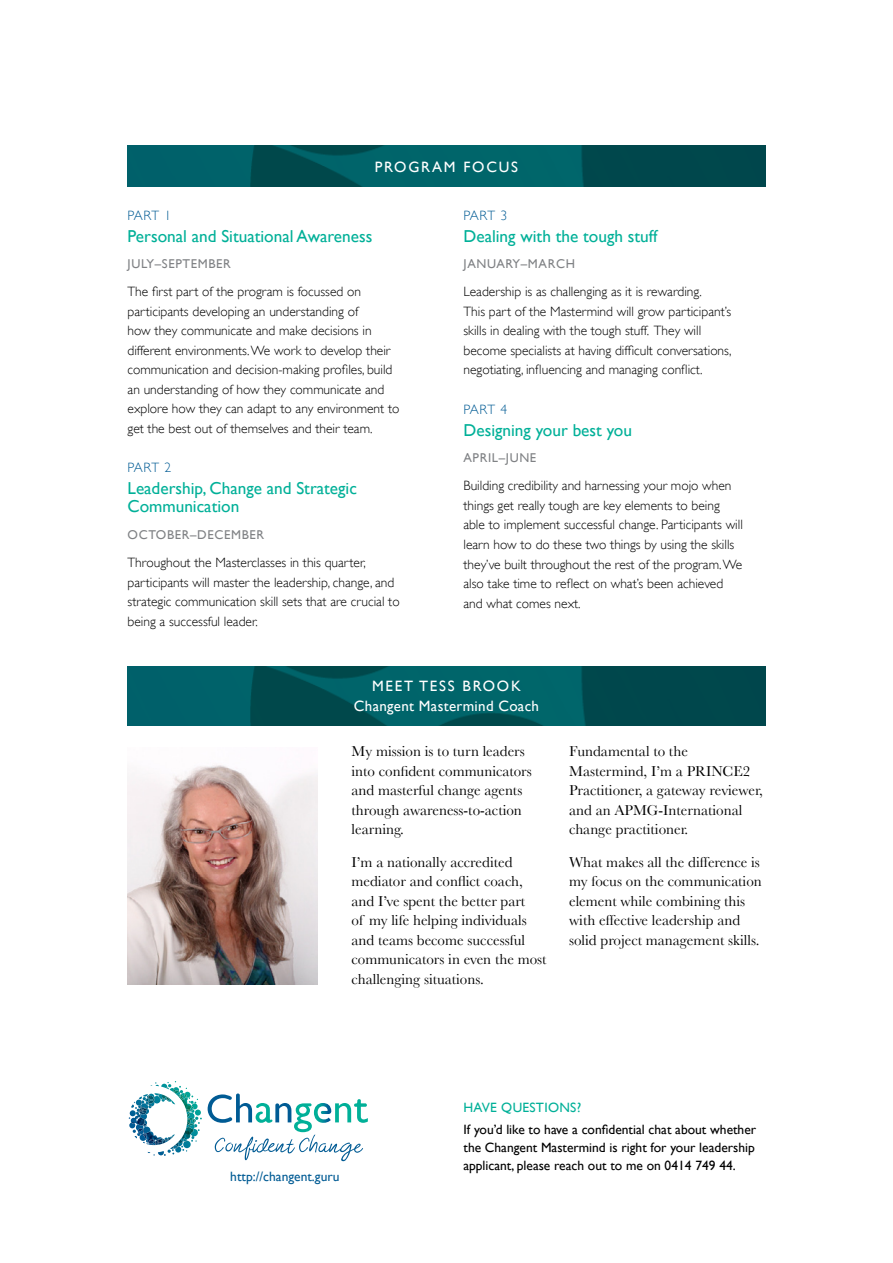
<style>
.page{position:relative;width:893px;height:1263px;background:#fff}
.page>*{position:absolute;margin:0;border:0;box-sizing:border-box;transform-origin:0 0}
.Subheading{font:17.25px/18px "Gill Sans";color:#00b098}
.Body_Text{font:15px/19.5px "Baskerville";color:#000}
.Heading{font:15px/19.5px "Gill Sans";letter-spacing:.02em;color:#fff;text-align:center}
.Heading-2{font:15px "Gill Sans";letter-spacing:.12em;color:#fff}
.Body_Text-2{font:300 13.5px/19.5px "Gill Sans";color:#000}
.Body_Text-3{font:13.5px/18px "Gill Sans";color:#000;text-align:justify}
.Course_Heading{font:300 13.5px "Gill Sans";letter-spacing:.02em;color:#005b94}
.Body_Text-4{font:13.5px "Gill Sans";color:#005b94}
.Heading-3{font:13.5px "Gill Sans";letter-spacing:.02em;color:#00b098}
.Subheading_2{font:12.75px "Gill Sans";letter-spacing:.05em;color:#808285}
</style>
<div class="page">
<img style="left:128px;top:666px;width:637px;height:59px">
<img style="left:128px;top:146px;width:637px;height:41px">
<svg style="left:129px;top:1081px;width:73px;height:75px"></svg>
<svg style="left:208px;top:1093px;width:160px;height:69px"></svg>
<img style="left:180px;top:1096px;width:15px;height:14px">
<img style="left:129px;top:1111px;width:16px;height:14px">
<img style="left:146px;top:1131px;width:16px;height:10px">
<img style="left:181px;top:1127px;width:13px;height:14px">
<img style="left:128px;top:764px;width:189px;height:220px">
<p class="Heading-2" style="left:375px;top:158px;width:145px">PROGRAM FOCUS</p>
<p class="Course_Heading" style="left:128px;top:207px;width:45px">PART 1</p>
<p class="Subheading" style="left:128px;top:227px;width:246px">Personal and Situational Awareness</p>
<p class="Subheading_2" style="left:128px;top:257px;width:105px">JULY–SEPTEMBER</p>
<p class="Body_Text-2" style="left:128px;top:282px;width:273px">The first part of the program is focussed on participants developing an understanding of<br>how they communicate and make decisions in different environments. We work to develop their communication and decision-making profiles, build an understanding of how they communicate and explore how they can adapt to any environment to get the best out of themselves and their team.</p>
<p class="Course_Heading" style="left:128px;top:460px;width:45px">PART 2</p>
<p class="Subheading" style="left:128px;top:479px;width:231px">Leadership, Change and Strategic<br>Communication</p>
<p class="Subheading_2" style="left:128px;top:527px;width:138px">OCTOBER–DECEMBER</p>
<p class="Body_Text-2" style="left:128px;top:553px;width:274px">Throughout the Masterclasses in this quarter, participants will master the leadership, change, and strategic communication skill sets that are crucial to being a successful leader.</p>
<p class="Course_Heading" style="left:463px;top:207px;width:45px">PART 3</p>
<p class="Subheading" style="left:463px;top:227px;width:195px">Dealing with the tough stuff</p>
<p class="Subheading_2" style="left:463px;top:257px;width:113px">JANUARY–MARCH</p>
<p class="Body_Text-2" style="left:463px;top:282px;width:269px">Leadership is as challenging as it is rewarding.<br>This part of the Mastermind will grow participant’s skills in dealing with the tough stuff. They will become specialists at having difficult conversations, negotiating, influencing and managing conflict.</p>
<p class="Course_Heading" style="left:463px;top:401px;width:45px">PART 4</p>
<p class="Subheading" style="left:463px;top:421px;width:170px">Designing your best you</p>
<p class="Subheading_2" style="left:463px;top:451px;width:74px">APRIL–JUNE</p>
<p class="Body_Text-2" style="left:463px;top:476px;width:281px">Building credibility and harnessing your mojo when things get really tough are key elements to being able to implement successful change. Participants will learn how to do these two things by using the skills they’ve built throughout the rest of the program. We also take time to reflect on what’s been achieved and what comes next.</p>
<p class="Heading" style="left:354px;top:676px;width:187px">MEET TESS BROOK<br>Changent Mastermind Coach</p>
<p class="Body_Text" style="left:351px;top:742px;width:182px">My mission is to turn leaders into confident communicators and masterful change agents through awareness-to-action learning.</p>
<p class="Body_Text" style="left:351px;top:852px;width:197px">I’m a nationally accredited mediator and conflict coach, and I’ve spent the better part<br>of my life helping individuals and teams become successful communicators in even the most challenging situations.</p>
<p class="Body_Text" style="left:569px;top:742px;width:195px">Fundamental to the<br>Mastermind, I’m a PRINCE2<br>Practitioner, a gateway reviewer, and an APMG-International change practitioner.</p>
<p class="Body_Text" style="left:569px;top:852px;width:194px">What makes all the difference is my focus on the communication element while combining this with effective leadership and solid project management skills.</p>
<p class="Body_Text-4" style="left:230px;top:1168px;width:111px">http://changent.guru</p>
<p class="Heading-3" style="left:463px;top:1099px;width:119px">HAVE QUESTIONS?</p>
<p class="Body_Text-3" style="left:463px;top:1120px;width:294px">If you’d like to have a confidential chat about whether the Changent Mastermind is right for your leadership applicant, please reach out to me on 0414 749 44.</p>
</div>
